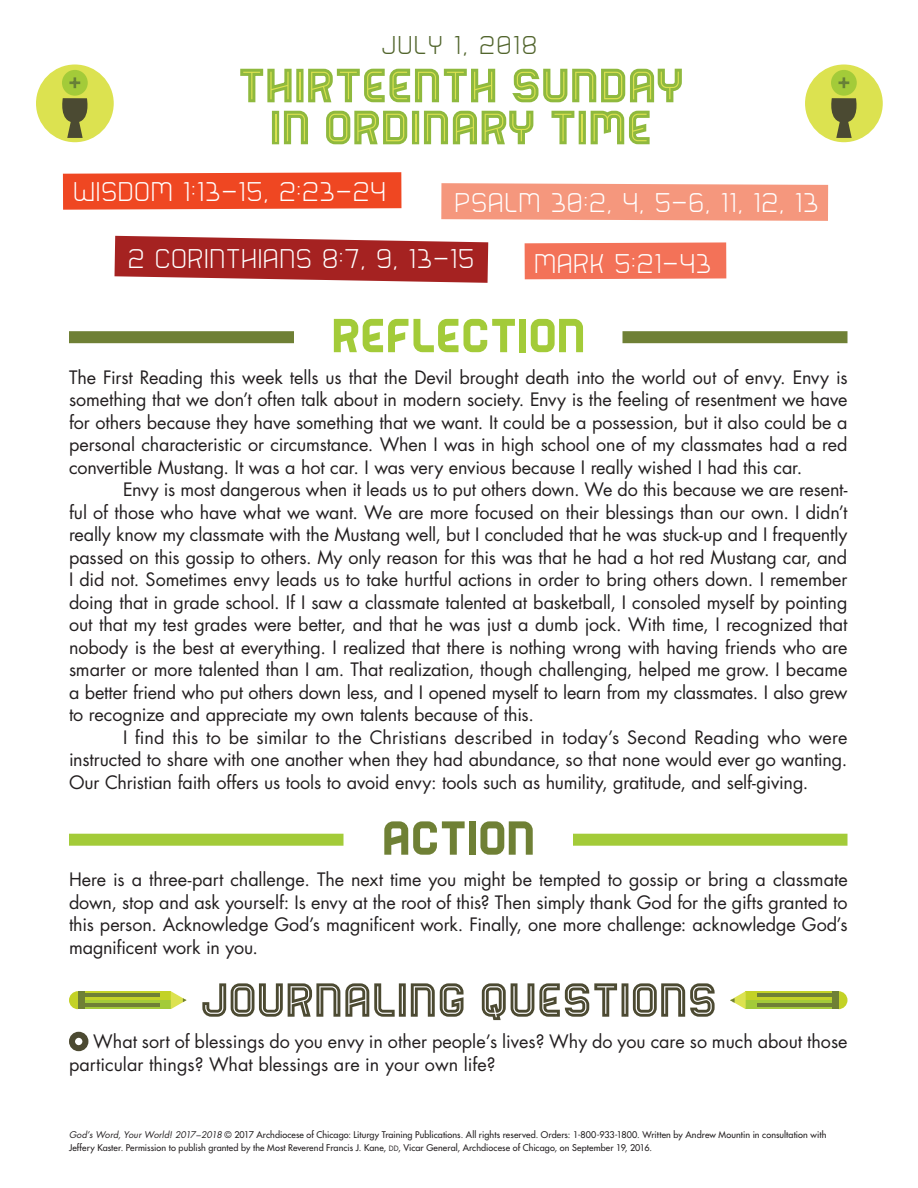
<style>
.page{position:relative;width:918px;height:1188px;background:#fff}
.page>*{position:absolute;margin:0;border:0;box-sizing:border-box;transform-origin:0 0}
.h1-green{font:55.5px/42px "Bender Inline Only";color:#dbe251;text-align:center}
.text{font:55.5px "Bender Inline";color:#4c4a32}
.h2-reflection-green{font:55.5px "Bender Solid";color:#a3cb39}
.h2-action-green{font:55.5px "Bender Solid";color:#6f8035}
.citation{font:100 31.5px "Bender";letter-spacing:.05em;color:#fff}
.date-green{font:100 30px "Bender";letter-spacing:.075em;color:#52652d}
.text-2{font:18px/22.5px "Futura Std";letter-spacing:-.01em;color:#231f20;text-align:justify}
.questions{font:18px/22.5px "Futura Std";color:#231f20}
.text-copyright{font:500 9px/13.5px "Futura Std";letter-spacing:.01em;color:#231f20}
.s1{font-weight:400;font-style:italic}
.s2{font-family:"Futura Std Book SC800";font-weight:400;font-size:7.2px;color:#221e1f}
</style>
<div class="page">
<div style="left:36px;top:65px;width:78px;height:77px;background:#dce250;border-radius:50%"></div>
<div style="left:62px;top:70px;width:26px;height:26px;background:#a3cb39;border-radius:50%"></div>
<svg style="left:69px;top:77px;width:11px;height:11px"></svg>
<svg style="left:62px;top:98px;width:26px;height:40px"></svg>
<div style="left:805px;top:65px;width:78px;height:77px;background:#dce250;border-radius:50%"></div>
<div style="left:831px;top:70px;width:26px;height:26px;background:#a3cb39;border-radius:50%"></div>
<svg style="left:839px;top:77px;width:10px;height:11px"></svg>
<svg style="left:831px;top:98px;width:26px;height:40px"></svg>
<div style="left:525px;top:242px;width:201px;height:37px;background:#f37258"></div>
<svg style="left:115px;top:236px;width:373px;height:47px;background:#b1403f"></svg>
<svg style="left:441px;top:183px;width:387px;height:38px;background:#f59c84"></svg>
<svg style="left:63px;top:172px;width:338px;height:38px;background:#ef502d"></svg>
<div style="left:69px;top:331px;width:225px;height:12px;background:#6f8035"></div>
<div style="left:622px;top:331px;width:226px;height:12px;background:#6f8035"></div>
<div style="left:69px;top:834px;width:275px;height:12px;background:#a3cb39"></div>
<div style="left:573px;top:834px;width:275px;height:12px;background:#a3cb39"></div>
<svg style="left:85px;top:991px;width:86px;height:9px"></svg>
<svg style="left:85px;top:1000px;width:86px;height:9px"></svg>
<svg style="left:171px;top:991px;width:15px;height:18px"></svg>
<svg style="left:69px;top:991px;width:9px;height:18px"></svg>
<div style="left:78px;top:991px;width:7px;height:18px;background:#6f8035"></div>
<hr style="left:83px;top:994px;width:77px;height:3px;background:#6f8035">
<hr style="left:83px;top:1004px;width:77px;height:3px;background:#6f8035">
<svg style="left:746px;top:991px;width:86px;height:9px"></svg>
<svg style="left:746px;top:1000px;width:86px;height:9px"></svg>
<svg style="left:730px;top:991px;width:16px;height:18px"></svg>
<svg style="left:838px;top:991px;width:10px;height:18px"></svg>
<div style="left:832px;top:991px;width:6px;height:18px;background:#6f8035"></div>
<hr style="left:757px;top:994px;width:77px;height:3px;background:#6f8035">
<hr style="left:757px;top:1004px;width:77px;height:3px;background:#6f8035">
<div style="left:69px;top:1032px;width:19px;height:19px;border:6px solid #4c4a32;border-radius:50%"></div>
<svg style="left:240px;top:68px;width:442px;height:77px"></svg>
<p class="date-green" style="left:382px;top:30px;width:156px">July 1, 2018</p>
<p class="h1-green" style="left:238px;top:62px;width:447px">Thirteenth Sunday in Ordinary Time</p>
<p class="citation" style="left:74px;top:175px;width:313px">WISDOM 1:13–15, 2:23–24</p>
<p class="citation" style="left:455px;top:186px;width:365px">PSALM 30:2, 4, 5–6, 11, 12, 13</p>
<p class="citation" style="left:128px;top:242px;width:347px">2 CORINTHIANS 8:7, 9, 13–15</p>
<p class="citation" style="left:534px;top:247px;width:178px">MARK 5:21–43</p>
<p class="h2-reflection-green" style="left:331px;top:307px;width:256px">REFLECTION</p>
<p class="text-2" style="left:69px;top:366px;width:780px">The First Reading this week tells us that the Devil brought death into the world out of envy. Envy is something that we don’t often talk about in modern society. Envy is the feeling of resentment we have for others because they have something that we want. It could be a possession, but it also could be a personal characteristic or circumstance. When I was in high school one of my classmates had a red convertible Mustang. It was a hot car. I was very envious because I really wished I had this car.</p>
<p class="text-2" style="left:69px;top:479px;width:780px;text-indent:54px">Envy is most dangerous when it leads us to put others down. We do this because we are resent&shy;ful of those who have what we want. We are more focused on their blessings than our own. I didn’t really know my classmate with the Mustang well, but I concluded that he was stuck-up and I frequently passed on this gossip to others. My only reason for this was that he had a hot red Mustang car, and I did not. Sometimes envy leads us to take hurtful actions in order to bring others down. I remember doing that in grade school. If I saw a classmate talented at basketball, I consoled myself by pointing out that my test grades were better, and that he was just a dumb jock. With time, I recognized that nobody is the best at everything. I realized that there is nothing wrong with having friends who are smarter or more talented than I am. That realization, though challenging, helped me grow. I became a better friend who put others down less, and I opened myself to learn from my classmates. I also grew to recognize and appreciate my own talents because of this.</p>
<p class="text-2" style="left:69px;top:726px;width:780px;text-indent:54px">I find this to be similar to the Christians described in today’s Second Reading who were instructed to share with one another when they had abundance, so that none would ever go wanting.<br>Our Christian faith offers us tools to avoid envy: tools such as humility, gratitude, and self-giving.</p>
<p class="h2-action-green" style="left:382px;top:810px;width:155px">ACTION</p>
<p class="text-2" style="left:69px;top:869px;width:780px">Here is a three-part challenge. The next time you might be tempted to gossip or bring a classmate down, stop and ask yourself: Is envy at the root of this? Then simply thank God for the gifts granted to this person. Acknowledge God’s magnificent work. Finally, one more challenge: acknowledge God’s magnificent work in you.</p>
<p class="text" style="left:200px;top:972px;width:519px">JOURNALING QUESTIONS</p>
<p class="questions" style="left:69px;top:1031px;width:780px;text-indent:24px">What sort of blessings do you envy in other people’s lives? Why do you care so much about those particular things? What blessings are in your own life?</p>
<p class="text-copyright" style="left:69px;top:1128px;width:759px"><span class="s1">God’s Word, Your World! 2017–2018</span> © 2017 Archdiocese of Chicago: Liturgy Training Publications. All rights reserved. Orders: 1-800-933-1800. Written by Andrew Mountin in consultation with<br>Jeffery Kaster. Permission to publish granted by the Most Reverend Francis J. Kane, <span class="s2">dd</span>, Vicar General, Archdiocese of Chicago, on September 19, 2016.</p>
</div>
